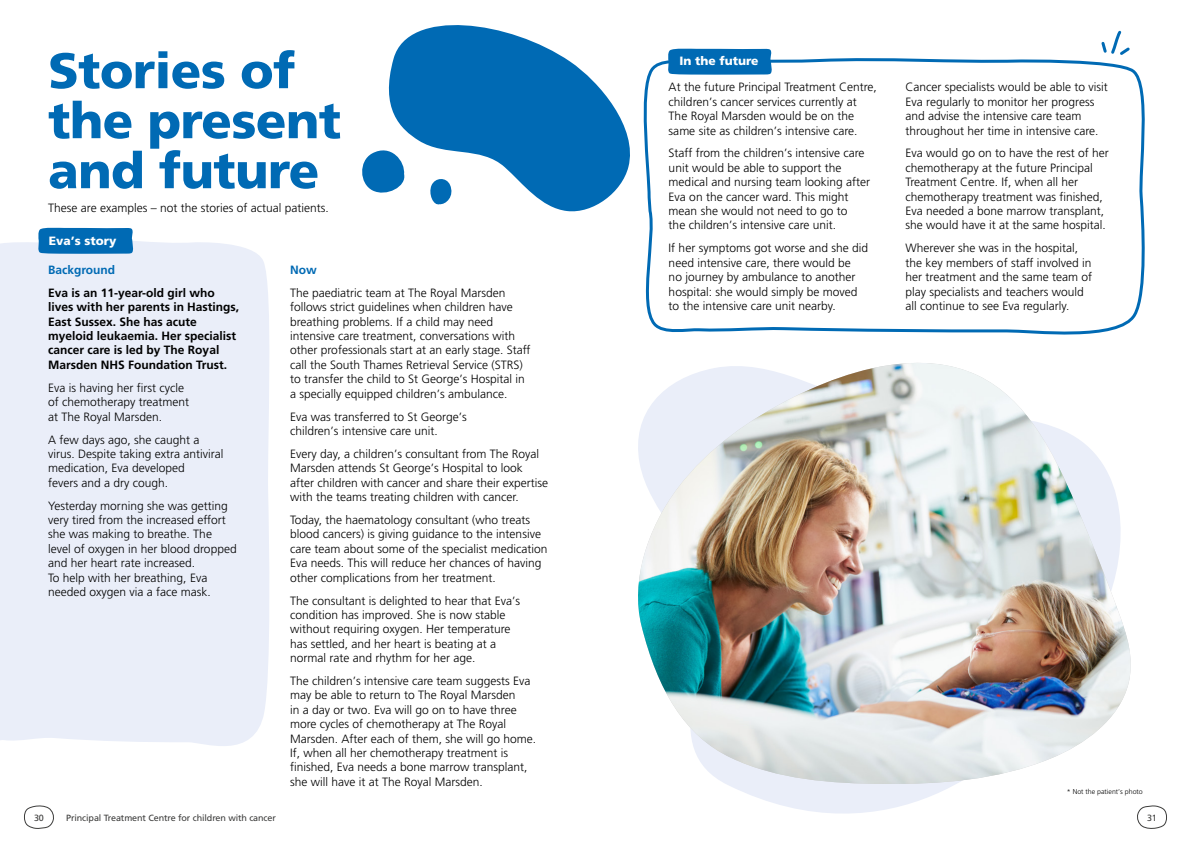
<style>
.page{position:relative;width:1191px;height:842px;background:#fff}
.page>*{position:absolute;margin:0;border:0;box-sizing:border-box;transform-origin:0 0}
.t1{font:900 50px/50px "Frutiger";letter-spacing:-.01em;color:#006ab4}
.t2{font:300 12px/14.4px "Frutiger";color:#000}
.t3{font:700 12px/14.4px "Frutiger";color:#000}
.t4{font:900 12px "Frutiger";color:#fff}
.t5{font:700 12px "Frutiger";color:#006ab4}
.t6{font:9px "Frutiger";letter-spacing:-.01em;color:#3c3c3b}
.t7{font:300 7px "Frutiger";color:#000}
</style>
<div class="page">
<svg style="left:727px;top:784px;width:228px;height:30px;fill:#eaeef9"></svg>
<div style="left:0;top:241px;width:269px;height:505px;background:#eaeef9"></div>
<svg style="left:37px;top:227px;width:97px;height:27px;background:#1576ba"></svg>
<svg style="left:643px;top:58px;width:502px;height:277px"></svg>
<svg style="left:666px;top:48px;width:107px;height:27px;background:#1677ba"></svg>
<svg style="left:1101px;top:30px;width:29px;height:25px"></svg>
<img style="left:638px;top:363px;width:493px;height:421px">
<svg style="left:362px;top:25px;width:268px;height:187px;fill:#006ab4"></svg>
<svg style="left:24px;top:805px;width:30px;height:24px"></svg>
<svg style="left:1137px;top:805px;width:30px;height:24px"></svg>
<h1 class="t1" style="left:48px;top:45px;width:294px">Stories of the present and future</h1>
<p class="t2" style="left:48px;top:201px;width:282px">These are examples – not the stories of actual patients.</p>
<p class="t4" style="left:49px;top:233px;width:69px">Eva’s story</p>
<p class="t5" style="left:48px;top:263px;width:69px">Background</p>
<p class="t3" style="left:48px;top:285px;width:193px">Eva is an 11-year-old girl who lives with her parents in Hastings,<br>East Sussex. She has acute myeloid leukaemia. Her specialist cancer care is led by The Royal<br>Marsden NHS Foundation Trust.</p>
<p class="t2" style="left:48px;top:380px;width:143px">Eva is having her first cycle of chemotherapy treatment at The Royal Marsden.</p>
<p class="t2" style="left:48px;top:432px;width:177px">A few days ago, she caught a virus. Despite taking extra antiviral medication, Eva developed<br>fevers and a dry cough.</p>
<p class="t2" style="left:48px;top:498px;width:190px">Yesterday morning she was getting very tired from the increased effort she was making to breathe. The level of oxygen in her blood dropped and her heart rate increased.<br>To help with her breathing, Eva needed oxygen via a face mask.</p>
<p class="t5" style="left:290px;top:263px;width:28px">Now</p>
<p class="t2" style="left:290px;top:285px;width:242px">The paediatric team at The Royal Marsden follows strict guidelines when children have breathing problems. If a child may need intensive care treatment, conversations with other professionals start at an early stage. Staff call the South Thames Retrieval Service (STRS) to transfer the child to St George’s Hospital in a specially equipped children’s ambulance.</p>
<p class="t2" style="left:290px;top:409px;width:178px">Eva was transferred to St George’s children’s intensive care unit.</p>
<p class="t2" style="left:290px;top:446px;width:259px">Every day, a children’s consultant from The Royal Marsden attends St George’s Hospital to look after children with cancer and share their expertise with the teams treating children with cancer.</p>
<p class="t2" style="left:290px;top:513px;width:259px">Today, the haematology consultant (who treats blood cancers) is giving guidance to the intensive care team about some of the specialist medication Eva needs. This will reduce her chances of having other complications from her treatment.</p>
<p class="t2" style="left:290px;top:593px;width:232px">The consultant is delighted to hear that Eva’s condition has improved. She is now stable without requiring oxygen. Her temperature has settled, and her heart is beating at a normal rate and rhythm for her age.</p>
<p class="t2" style="left:290px;top:674px;width:248px">The children’s intensive care team suggests Eva may be able to return to The Royal Marsden<br>in a day or two. Eva will go on to have three more cycles of chemotherapy at The Royal Marsden. After each of them, she will go home.<br>If, when all her chemotherapy treatment is finished, Eva needs a bone marrow transplant, she will have it at The Royal Marsden.</p>
<p class="t4" style="left:679px;top:54px;width:81px">In the future</p>
<p class="t2" style="left:668px;top:80px;width:210px">At the future Principal Treatment Centre, children’s cancer services currently at The Royal Marsden would be on the same site as children’s intensive care.</p>
<p class="t2" style="left:668px;top:146px;width:203px">Staff from the children’s intensive care unit would be able to support the medical and nursing team looking after Eva on the cancer ward. This might mean she would not need to go to<br>the children’s intensive care unit.</p>
<p class="t2" style="left:668px;top:241px;width:201px">If her symptoms got worse and she did need intensive care, there would be<br>no journey by ambulance to another hospital: she would simply be moved to the intensive care unit nearby.</p>
<p class="t2" style="left:905px;top:80px;width:204px">Cancer specialists would be able to visit Eva regularly to monitor her progress and advise the intensive care team throughout her time in intensive care.</p>
<p class="t2" style="left:905px;top:146px;width:205px">Eva would go on to have the rest of her chemotherapy at the future Principal Treatment Centre. If, when all her chemotherapy treatment was finished, Eva needed a bone marrow transplant, she would have it at the same hospital.</p>
<p class="t2" style="left:905px;top:241px;width:188px">Wherever she was in the hospital, the key members of staff involved in her treatment and the same team of play specialists and teachers would all continue to see Eva regularly.</p>
<p class="t7" style="left:1067px;top:787px;width:77px">* Not the patient’s photo</p>
<p class="t6" style="left:34px;top:812px;width:11px">30</p>
<p class="t6" style="left:66px;top:812px;width:211px">Principal Treatment Centre for children with cancer</p>
<p class="t6" style="left:1147px;top:812px;width:11px">31</p>
</div>
